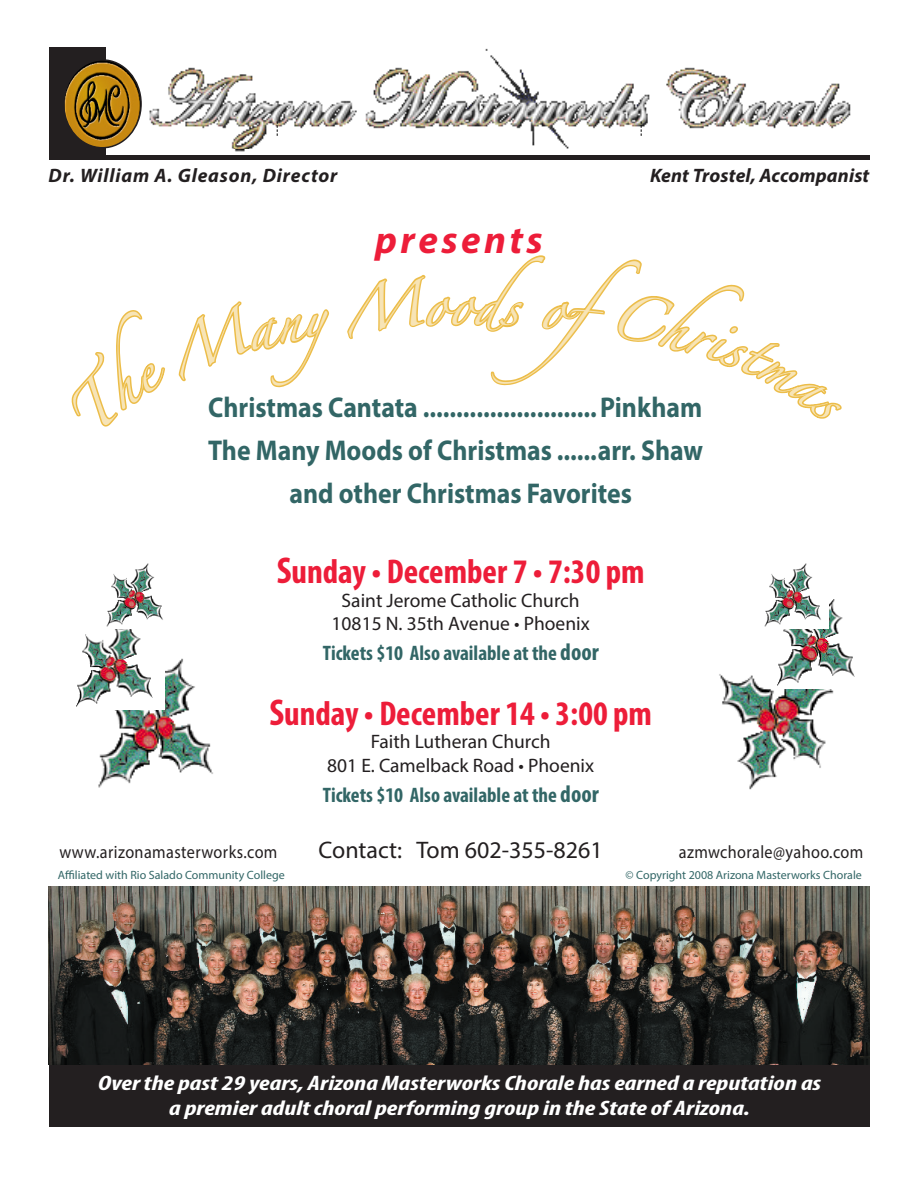
<style>
.page{position:relative;width:918px;height:1188px;background:#fff}
.page>*{position:absolute;margin:0;border:0;box-sizing:border-box;transform-origin:0 0}
.Head_2{font:40.5px "Zapfino";color:#f7e4b6}
.Company_Name{font:italic 700 39px "Myriad Pro";letter-spacing:.09em;color:#ed1d39}
.Body{font:700 condensed 34.5px "Myriad Pro";color:#ed1d39}
.Head_2-2{font:700 28.65px "Myriad Pro";color:#326666;scale:.9 1}
.Body-2{font:700 28.65px "Myriad Pro";color:#326666;scale:.9 1}
.Address{font:24px "Myriad Pro";color:#231f20}
.Head_2-3{font:italic 700 condensed 21px "Myriad Pro";color:#fff;scale:1.3 1}
.Address-2{font:700 condensed 21px "Myriad Pro";color:#326666}
.Body-3{font:19.5px "Myriad Pro";color:#231f20}
.Head_1{font:italic 700 19.5px "Myriad Pro";letter-spacing:.04em;color:#231f20}
.Head_1-2{font:italic 700 19.5px "Myriad Pro";letter-spacing:.02em;color:#231f20}
.Address-3{font:18px "Myriad Pro";letter-spacing:.025em;color:#231f20;scale:.9 1}
.Address-4{font:12px "Myriad Pro";color:#326666}
.s1{font-size:37.5px}
.s2{font-size:24px}
</style>
<div class="page">
<div style="left:78px;top:315px;width:778px;height:317px;border:18px solid #fff;border-radius:50%"></div>
<div style="left:49px;top:47px;width:820px;height:112px;background:#231f20"></div>
<img style="left:106px;top:47px;width:763px;height:107px">
<img style="left:66px;top:60px;width:75px;height:88px">
<div style="left:63px;top:59px;width:79px;height:89px;border:2px solid #231f20;border-radius:50%"></div>
<svg style="left:277px;top:121px;width:1px;height:15px"></svg>
<svg style="left:641px;top:121px;width:1px;height:15px"></svg>
<div style="left:49px;top:1064px;width:820px;height:63px;background:#231f20"></div>
<img style="left:49px;top:887px;width:820px;height:178px">
<img style="left:98px;top:658px;width:115px;height:130px">
<img style="left:719px;top:674px;width:115px;height:116px">
<img style="left:76px;top:625px;width:88px;height:84px">
<img style="left:107px;top:563px;width:64px;height:65px">
<img style="left:777px;top:599px;width:78px;height:89px">
<img style="left:765px;top:563px;width:64px;height:65px">
<svg style="left:71px;top:301px;width:267px;height:133px"></svg>
<svg style="left:344px;top:255px;width:498px;height:174px"></svg>
<p class="Head_1" style="left:49px;top:163px;width:290px">Dr. William A. Gleason, Director</p>
<p class="Head_1-2" style="left:650px;top:163px;width:221px">Kent Trostel, Accompanist</p>
<p class="Company_Name" style="left:375px;top:214px;width:169px">presents</p>
<p class="Head_2" style="left:448px;top:286px;width:27px">o</p>
<p class="Head_2-2" style="left:208px;top:389px;width:550px">Christmas Cantata ..........................Pinkham</p>
<p class="Head_2-2" style="left:208px;top:432px;width:551px">The Many Moods of Christmas ......arr. Shaw</p>
<p class="Body-2" style="left:289px;top:475px;width:382px">and other Christmas Favorites</p>
<p class="Body" style="left:277px;top:550px;width:370px"><span class="s1">S</span>unday • December 7 • 7:30 pm</p>
<p class="Body-3" style="left:342px;top:588px;width:240px">Saint Jerome Catholic Church</p>
<p class="Body-3" style="left:332px;top:611px;width:260px">10815 N. 35th Avenue • Phoenix</p>
<p class="Address-2" style="left:323px;top:640px;width:278px">Tickets $10 Also available at the <span class="s2">door</span></p>
<p class="Body" style="left:269px;top:692px;width:384px"><span class="s1">S</span>unday • December 14 • 3:00 pm</p>
<p class="Body-3" style="left:371px;top:730px;width:181px">Faith Lutheran Church</p>
<p class="Body-3" style="left:327px;top:753px;width:268px">801 E. Camelback Road • Phoenix</p>
<p class="Address-2" style="left:323px;top:782px;width:278px">Tickets $10 Also available at the <span class="s2">door</span></p>
<p class="Address-3" style="left:59px;top:840px;width:244px">www.arizonamasterworks.com</p>
<p class="Address" style="left:319px;top:835px;width:286px">Contact: Tom 602-355-8261</p>
<p class="Address-3" style="left:679px;top:840px;width:207px">azmwchorale@yahoo.com</p>
<p class="Address-4" style="left:58px;top:867px;width:228px">Affiliated with Rio Salado Community College</p>
<p class="Address-4" style="left:626px;top:867px;width:238px">© Copyright 2008 Arizona Masterworks Chorale</p>
<p class="Head_2-3" style="left:98px;top:1070px;width:558px">Over the past 29 years, Arizona Masterworks Chorale has earned a reputation as</p>
<p class="Head_2-3" style="left:169px;top:1095px;width:448px">a premier adult choral performing group in the State of Arizona.</p>
</div>
